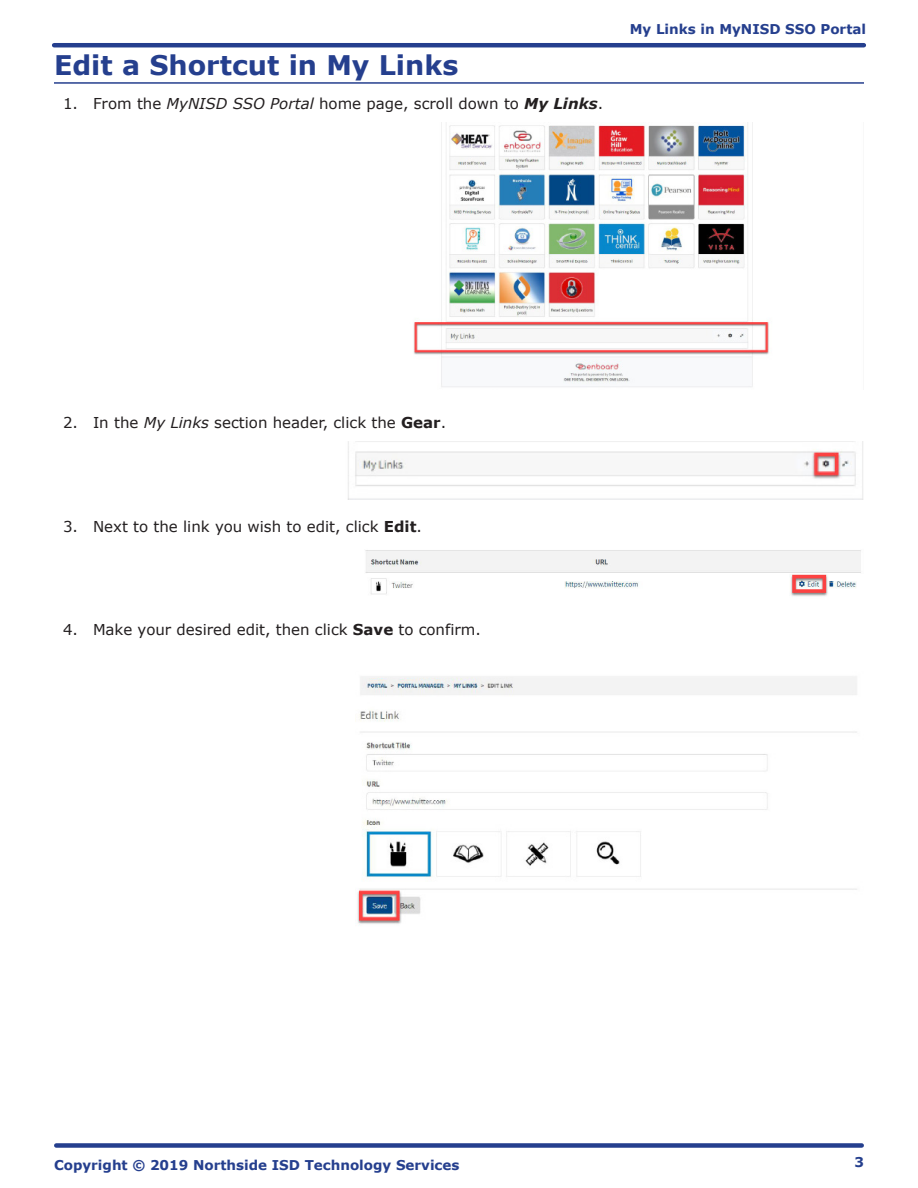
<style>
.page{position:relative;width:918px;height:1188px;background:#fff}
.page>*{position:absolute;margin:0;border:0;box-sizing:border-box;transform-origin:0 0}
.Heading_2{font:700 27px "Verdana";color:#253f8e}
.t1{font:15px "Verdana";color:#231f20}
.t2{font:700 13.5px "Verdana";color:#253f8e}
.s1{font-style:italic}
.s2{font-weight:700;font-style:italic}
.s3{font-weight:700}
</style>
<div class="page">
<div style="left:56px;top:1143px;width:806px;height:5px;background:#253f8e"></div>
<hr style="left:54px;top:43px;width:810px;height:4px;background:#253f8e">
<hr style="left:54px;top:82px;width:810px;height:2px;background:#253f8e">
<img style="left:413px;top:122px;width:356px;height:265px">
<img style="left:348px;top:442px;width:515px;height:57px">
<img style="left:365px;top:550px;width:496px;height:46px">
<img style="left:355px;top:676px;width:502px;height:249px">
<p class="Heading_2" style="left:54px;top:46px;width:406px">Edit a Shortcut in My Links</p>
<p class="t1" style="left:63px;top:93px;width:542px">1. From the <span class="s1">MyNISD SSO Portal</span> home page, scroll down to <span class="s2">My Links</span>.</p>
<p class="t2" style="left:630px;top:20px;width:238px">My Links in MyNISD SSO Portal</p>
<p class="t1" style="left:63px;top:413px;width:385px">2. In the <span class="s1">My Links</span> section header, click the <span class="s3">Gear</span>.</p>
<p class="t1" style="left:63px;top:516px;width:361px">3. Next to the link you wish to edit, click <span class="s3">Edit</span>.</p>
<p class="t1" style="left:63px;top:620px;width:419px">4. Make your desired edit, then click <span class="s3">Save</span> to confirm.</p>
<p class="t2" style="left:54px;top:1156px;width:407px">Copyright © 2019 Northside ISD Technology Services</p>
<p class="t2" style="left:854px;top:1153px;width:11px">3</p>
</div>
